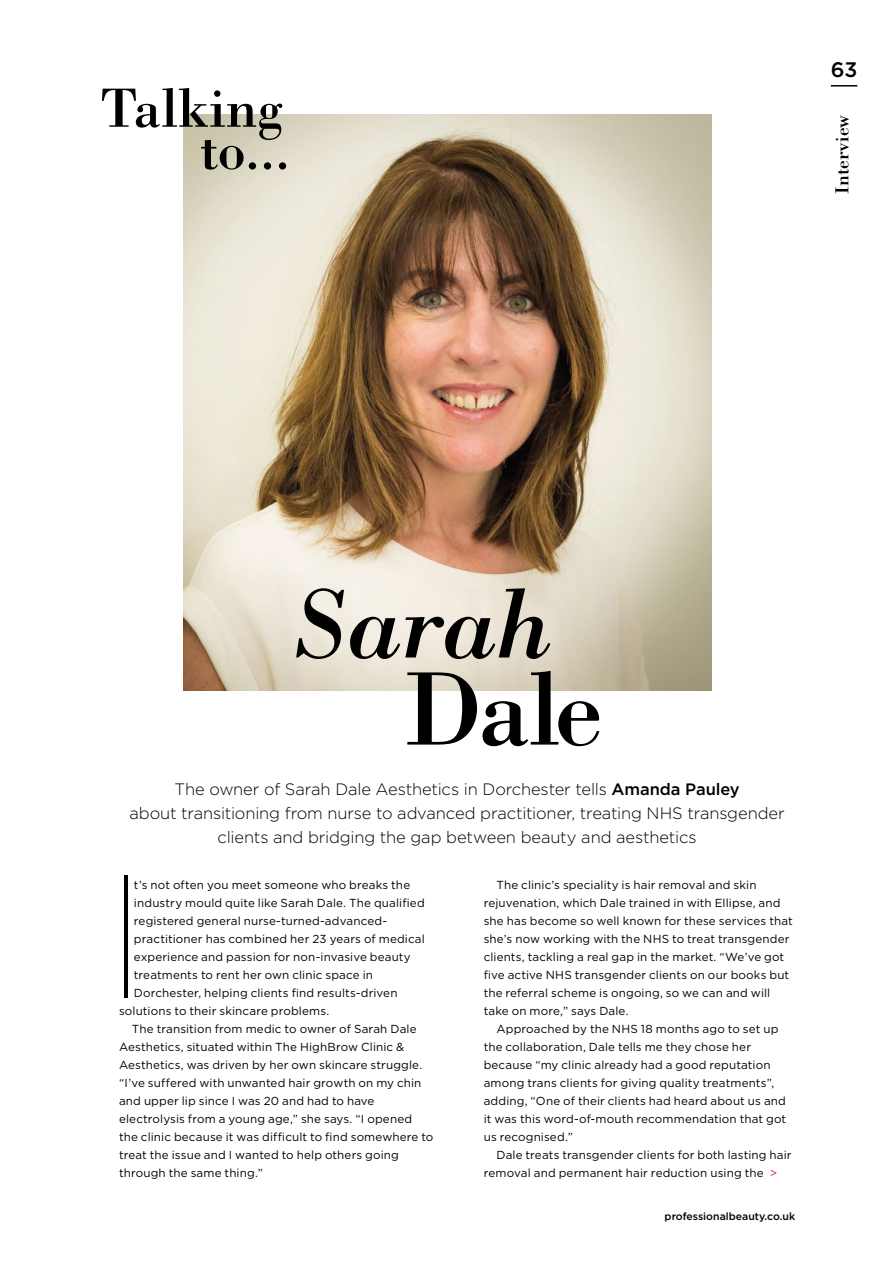
<style>
.page{position:relative;width:893px;height:1263px;background:#fff}
.page>*{position:absolute;margin:0;border:0;box-sizing:border-box;transform-origin:0 0}
.Article_Sans_first{font:100 extra-condensed 174.6px "Interstate";color:#000;scale:1.19 1}
.t1{font:108px "Bodoni";color:#000}
.t2{font:italic 101.25px "Bodoni";letter-spacing:-.025em;color:#000}
.t3{font:57px/42px "Bodoni";color:#000;text-align:right}
.t4{font:500 21px "Gotham";color:#000}
.t5{font:19.5px "Bodoni";color:#000}
.Article_Stand{font:300 16.5px/24px "Gotham";letter-spacing:-.01em;color:#000;text-align:center}
.Article_Sans_first-2{font:11.7px/18px "Gotham";letter-spacing:.01em;color:#000}
.t6{font:500 10.5px "Gotham";color:#000}
.s1{font-weight:500}
.s2{color:#d6156e}
</style>
<div class="page">
<hr style="left:831px;top:85px;width:26px;height:2px;background:#000">
<img style="left:183px;top:115px;width:529px;height:576px">
<p class="t3" style="left:100px;top:86px;width:194px">Talking to...</p>
<p class="t4" style="left:831px;top:57px;width:28px">63</p>
<p class="t5" style="left:830px;top:194px;width:81px;rotate:-90deg">Interview</p>
<p class="t2" style="left:292px;top:563px;width:262px">Sarah</p>
<p class="t1" style="left:404px;top:643px;width:200px">Dale</p>
<p class="Article_Stand" style="left:130px;top:777px;width:657px">The owner of Sarah Dale Aesthetics in Dorchester tells <span class="s1">Amanda Pauley<br></span>about transitioning from nurse to advanced practitioner, treating NHS transgender clients and bridging the gap between beauty and aesthetics</p>
<p class="Article_Sans_first" style="left:111px;top:838px;width:26px">I</p>
<p class="Article_Sans_first-2" style="left:484px;top:875px;width:311px;text-indent:13px">The clinic’s speciality is hair removal and skin rejuvenation, which Dale trained in with Ellipse, and she has become so well known for these services that she’s now working with the NHS to treat transgender clients, tackling a real gap in the market. “We’ve got five active NHS transgender clients on our books but the referral scheme is ongoing, so we can and will take on more,” says Dale.</p>
<p class="Article_Sans_first-2" style="left:484px;top:1019px;width:304px;text-indent:13px">Approached by the NHS 18 months ago to set up the collaboration, Dale tells me they chose her because “my clinic already had a good reputation among trans clients for giving quality treatments”, adding, “One of their clients had heard about us and it was this word-of-mouth recommendation that got us recognised.”</p>
<p class="Article_Sans_first-2" style="left:484px;top:1145px;width:309px;text-indent:13px">Dale treats transgender clients for both lasting hair removal and permanent hair reduction using the <span class="s2">&gt;</span></p>
<p class="Article_Sans_first-2" style="left:134px;top:875px;width:278px">t’s not often you meet someone who breaks the</p>
<p class="Article_Sans_first-2" style="left:134px;top:893px;width:292px">industry mould quite like Sarah Dale. The qualified</p>
<p class="Article_Sans_first-2" style="left:134px;top:911px;width:255px">registered general nurse-turned-advanced-</p>
<p class="Article_Sans_first-2" style="left:134px;top:929px;width:292px">practitioner has combined her 23 years of medical</p>
<p class="Article_Sans_first-2" style="left:134px;top:947px;width:278px">experience and passion for non-invasive beauty</p>
<p class="Article_Sans_first-2" style="left:134px;top:965px;width:241px">treatments to rent her own clinic space in</p>
<p class="Article_Sans_first-2" style="left:134px;top:983px;width:265px">Dorchester, helping clients find results-driven</p>
<p class="Article_Sans_first-2" style="left:119px;top:1001px;width:212px">solutions to their skincare problems.</p>
<p class="Article_Sans_first-2" style="left:119px;top:1019px;width:316px;text-indent:13px">The transition from medic to owner of Sarah Dale Aesthetics, situated within The HighBrow Clinic &amp; Aesthetics, was driven by her own skincare struggle. “I’ve suffered with unwanted hair growth on my chin and upper lip since I was 20 and had to have electrolysis from a young age,” she says. “I opened the clinic because it was difficult to find somewhere to treat the issue and I wanted to help others going through the same thing.”</p>
<p class="t6" style="left:665px;top:1211px;width:132px">professionalbeauty.co.uk</p>
</div>
